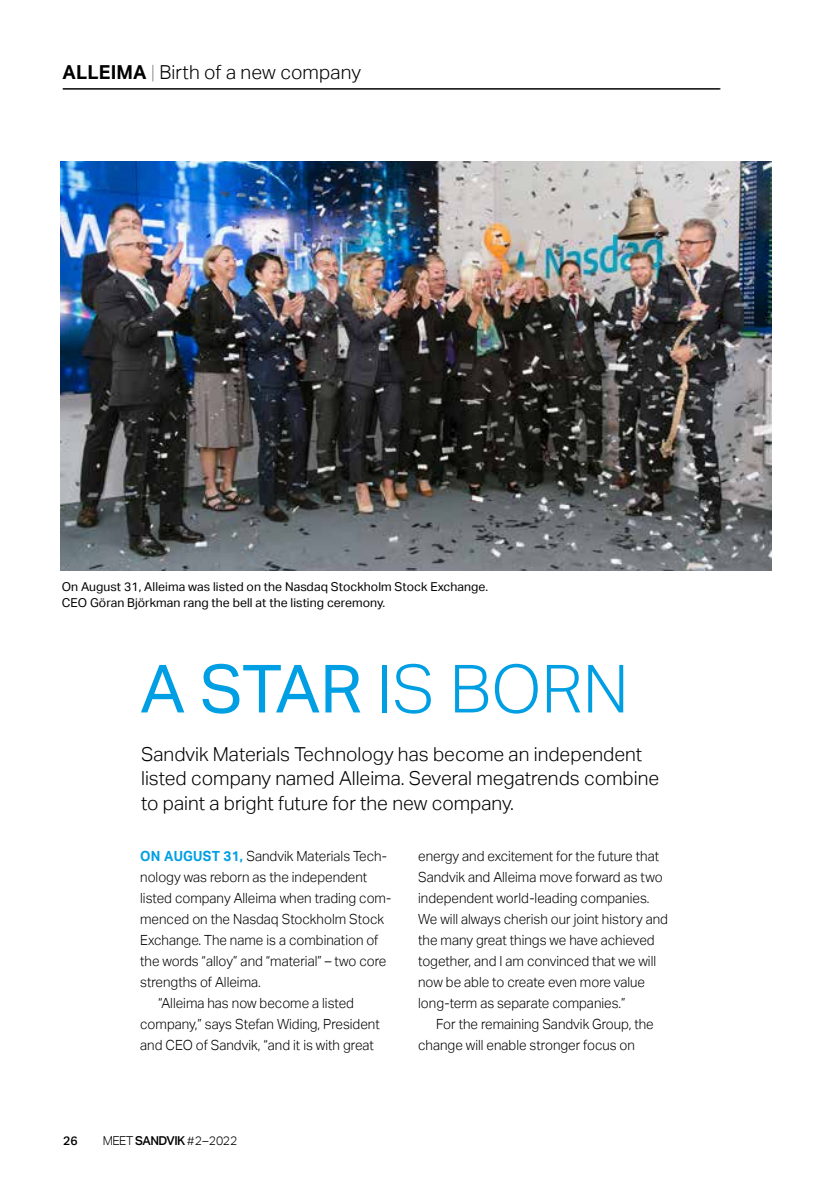
<style>
.page{position:relative;width:819px;height:1186px;background:#fff}
.page>*{position:absolute;margin:0;border:0;box-sizing:border-box;transform-origin:0 0}
.t1{font:300 66.5px "Aktiv Grotesk";color:#009fe3}
.t2{font:300 19.25px/24.5px "Aktiv Grotesk";color:#000}
.t3{font:300 14px/21px "Aktiv Grotesk";color:#000;scale:.96 1}
.t4{font:12.25px/15.8px "Aktiv Grotesk";letter-spacing:.005em;color:#000}
.t5{font:500 12.25px "Aktiv Grotesk";letter-spacing:-.04em;color:#000}
.t6{font:500 12.25px "Aktiv Grotesk";color:#000}
.s1{font-weight:700}
.s2{font-weight:100}
.s3{font-weight:400}
.s4{font-weight:700;color:#009fe3}
.s5{font-weight:300}
</style>
<div class="page">
<hr style="left:63px;top:89px;width:657px;height:1px;background:#000">
<img style="left:61px;top:161px;width:710px;height:410px">
<h2 class="t2" style="left:63px;top:60px;width:300px"><span class="s1">ALLEIMA</span> <span class="s2">|</span> Birth of a new company</h2>
<p class="t4" style="left:62px;top:579px;width:428px">On August 31, Alleima was listed on the Nasdaq Stockholm Stock Exchange.<br>CEO Göran Björkman rang the bell at the listing ceremony.</p>
<h1 class="t1" style="left:140px;top:650px;width:490px"><span class="s3">A STAR</span> IS BORN</h1>
<h2 class="t2" style="left:141px;top:742px;width:519px">Sandvik Materials Technology has become an independent listed company named Alleima. Several megatrends combine to paint a bright future for the new company.</h2>
<p class="t3" style="left:140px;top:846px;width:258px"><span class="s4">ON AUGUST 31,</span> Sandvik Materials Tech-</p>
<p class="t3" style="left:140px;top:867px;width:238px">nology was reborn as the independent</p>
<p class="t3" style="left:140px;top:888px;width:263px">listed company Alleima when trading com-</p>
<p class="t3" style="left:140px;top:909px;width:255px">menced on the Nasdaq Stockholm Stock</p>
<p class="t3" style="left:140px;top:930px;width:250px">Exchange. The name is a combination of</p>
<p class="t3" style="left:140px;top:951px;width:258px">the words “alloy” and “material” – two core</p>
<p class="t3" style="left:140px;top:972px;width:127px">strengths of Alleima.</p>
<p class="t3" style="left:158px;top:993px;width:205px">“Alleima has now become a listed</p>
<p class="t3" style="left:140px;top:1014px;width:251px">company,” says Stefan Widing, President</p>
<p class="t3" style="left:140px;top:1035px;width:245px">and CEO of Sandvik, “and it is with great</p>
<p class="t3" style="left:418px;top:846px;width:262px">energy and excitement for the future that Sandvik and Alleima move forward as two independent world-leading companies.<br>We will always cherish our joint history and the many great things we have achieved together, and I am convinced that we will now be able to create even more value long-term as separate companies.”</p>
<p class="t3" style="left:418px;top:1014px;width:247px;text-indent:18px">For the remaining Sandvik Group, the change will enable stronger focus on</p>
<p class="t6" style="left:63px;top:1133px;width:16px">26</p>
<p class="t5" style="left:103px;top:1133px;width:136px"><span class="s5">MEET</span> SANDVIK <span class="s5">#</span><span class="s5">2–2022</span></p>
</div>
